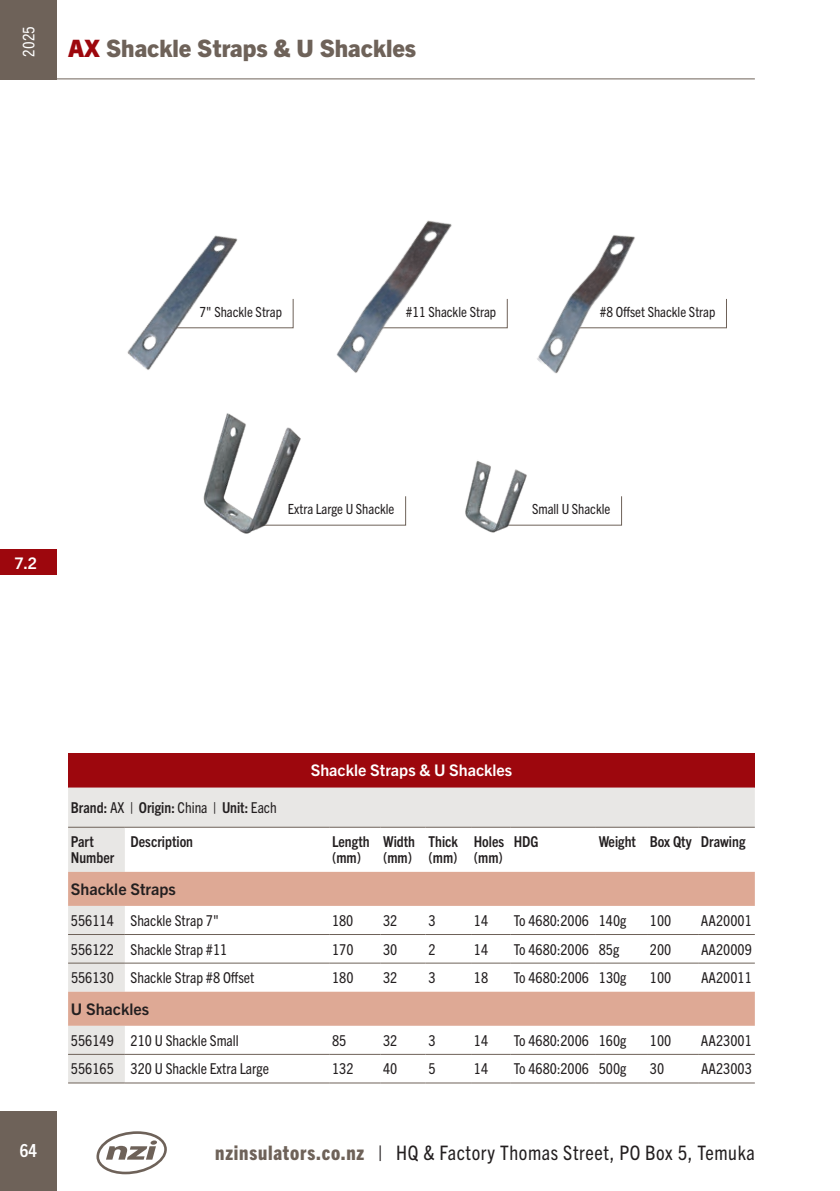
<style>
.page{position:relative;width:840px;height:1191px;background:#fff}
.page>*{position:absolute;margin:0;border:0;box-sizing:border-box;transform-origin:0 0}
.t1{font:800 24px "Trade Gothic Next LT Pro";color:#6e6259}
.t2{font:condensed 20px "Trade Gothic Next LT Pro";letter-spacing:.03em;color:#231f20}
.t3{font:700 condensed 18px "Trade Gothic Next LT Pro";color:#fff}
.t4{font:700 16px "Trade Gothic Next LT Pro";color:#fff}
.t5{font:700 16px "Trade Gothic Next LT Pro";color:#231f20}
.t6{font:condensed 16px "Trade Gothic Next LT Pro";color:#fff}
.t7{font:condensed 15px "Trade Gothic Next LT Pro";color:#231f20}
.t8{font:700 condensed 15px/16px "Trade Gothic Next LT Pro";color:#231f20}
.t9{font:condensed 14px "Trade Gothic Next LT Pro";color:#231f20}
.s1{color:#9d070d}
.s2{font-weight:400}
.s3{font-weight:800;color:#6e6259}
</style>
<div class="page">
<svg style="left:96px;top:1131px;width:71px;height:43px"></svg>
<div style="left:0;top:1111px;width:57px;height:80px;background:#6e6259"></div>
<div style="left:0;top:0;width:57px;height:79px;background:#6e6259"></div>
<hr style="left:57px;top:79px;width:697px;height:1px;background:#6e6259">
<div style="left:68px;top:753px;width:686px;height:34px;background:#9d070d"></div>
<svg style="left:68px;top:787px;width:686px;height:295px"></svg>
<svg style="left:68px;top:872px;width:686px;height:153px"></svg>
<hr style="left:68px;top:827px;width:57px;height:1px;background:#6e6259">
<hr style="left:125px;top:827px;width:204px;height:1px;background:#6e6259">
<hr style="left:329px;top:827px;width:51px;height:1px;background:#6e6259">
<hr style="left:380px;top:827px;width:45px;height:1px;background:#6e6259">
<hr style="left:425px;top:827px;width:46px;height:1px;background:#6e6259">
<hr style="left:471px;top:827px;width:39px;height:1px;background:#6e6259">
<hr style="left:510px;top:827px;width:85px;height:1px;background:#6e6259">
<hr style="left:595px;top:827px;width:51px;height:1px;background:#6e6259">
<hr style="left:646px;top:827px;width:51px;height:1px;background:#6e6259">
<hr style="left:697px;top:827px;width:57px;height:1px;background:#6e6259">
<hr style="left:68px;top:934px;width:57px;height:1px;background:#6e6259">
<hr style="left:125px;top:934px;width:204px;height:1px;background:#6e6259">
<hr style="left:329px;top:934px;width:51px;height:1px;background:#6e6259">
<hr style="left:380px;top:934px;width:45px;height:1px;background:#6e6259">
<hr style="left:425px;top:934px;width:46px;height:1px;background:#6e6259">
<hr style="left:471px;top:934px;width:39px;height:1px;background:#6e6259">
<hr style="left:510px;top:934px;width:85px;height:1px;background:#6e6259">
<hr style="left:595px;top:934px;width:51px;height:1px;background:#6e6259">
<hr style="left:646px;top:934px;width:51px;height:1px;background:#6e6259">
<hr style="left:697px;top:934px;width:57px;height:1px;background:#6e6259">
<hr style="left:68px;top:962px;width:57px;height:1px;background:#6e6259">
<hr style="left:125px;top:962px;width:204px;height:1px;background:#6e6259">
<hr style="left:329px;top:962px;width:51px;height:1px;background:#6e6259">
<hr style="left:380px;top:962px;width:45px;height:1px;background:#6e6259">
<hr style="left:425px;top:962px;width:46px;height:1px;background:#6e6259">
<hr style="left:471px;top:962px;width:39px;height:1px;background:#6e6259">
<hr style="left:510px;top:962px;width:85px;height:1px;background:#6e6259">
<hr style="left:595px;top:962px;width:51px;height:1px;background:#6e6259">
<hr style="left:646px;top:962px;width:51px;height:1px;background:#6e6259">
<hr style="left:697px;top:962px;width:57px;height:1px;background:#6e6259">
<hr style="left:68px;top:1054px;width:57px;height:1px;background:#6e6259">
<hr style="left:125px;top:1054px;width:204px;height:1px;background:#6e6259">
<hr style="left:329px;top:1054px;width:51px;height:1px;background:#6e6259">
<hr style="left:380px;top:1054px;width:45px;height:1px;background:#6e6259">
<hr style="left:425px;top:1054px;width:46px;height:1px;background:#6e6259">
<hr style="left:471px;top:1054px;width:39px;height:1px;background:#6e6259">
<hr style="left:510px;top:1054px;width:85px;height:1px;background:#6e6259">
<hr style="left:595px;top:1054px;width:51px;height:1px;background:#6e6259">
<hr style="left:646px;top:1054px;width:51px;height:1px;background:#6e6259">
<hr style="left:697px;top:1054px;width:57px;height:1px;background:#6e6259">
<hr style="left:68px;top:1082px;width:57px;height:1px;background:#6e6259">
<hr style="left:125px;top:1082px;width:204px;height:1px;background:#6e6259">
<hr style="left:329px;top:1082px;width:51px;height:1px;background:#6e6259">
<hr style="left:380px;top:1082px;width:45px;height:1px;background:#6e6259">
<hr style="left:425px;top:1082px;width:46px;height:1px;background:#6e6259">
<hr style="left:471px;top:1082px;width:39px;height:1px;background:#6e6259">
<hr style="left:510px;top:1082px;width:85px;height:1px;background:#6e6259">
<hr style="left:595px;top:1082px;width:51px;height:1px;background:#6e6259">
<hr style="left:646px;top:1082px;width:51px;height:1px;background:#6e6259">
<hr style="left:697px;top:1082px;width:57px;height:1px;background:#6e6259">
<svg style="left:273px;top:299px;width:20px;height:29px"></svg>
<svg style="left:482px;top:299px;width:25px;height:29px"></svg>
<svg style="left:667px;top:327px;width:59px;height:1px"></svg>
<img style="left:336px;top:220px;width:146px;height:153px">
<img style="left:537px;top:235px;width:130px;height:139px">
<img style="left:127px;top:235px;width:146px;height:135px">
<svg style="left:527px;top:524px;width:94px;height:1px"></svg>
<svg style="left:302px;top:496px;width:104px;height:29px"></svg>
<img style="left:203px;top:413px;width:99px;height:121px">
<img style="left:465px;top:460px;width:62px;height:73px">
<div style="left:0;top:549px;width:57px;height:26px;background:#9d070d"></div>
<p class="t6" style="left:18px;top:57px;width:32px;rotate:-90deg">2025</p>
<h1 class="t1" style="left:68px;top:31px;width:349px"><span class="s1">AX</span> Shackle Straps &amp; U Shackles</h1>
<p class="t4" style="left:14px;top:551px;width:24px">7.2</p>
<p class="t9" style="left:199px;top:302px;width:84px">7" Shackle Strap</p>
<p class="t9" style="left:405px;top:302px;width:92px">#11 Shackle Strap</p>
<p class="t9" style="left:599px;top:302px;width:117px">#8 Offset Shackle Strap</p>
<p class="t9" style="left:288px;top:499px;width:108px">Extra Large U Shackle</p>
<p class="t9" style="left:531px;top:499px;width:80px">Small U Shackle</p>
<p class="t3" style="left:20px;top:1137px;width:19px">64</p>
<p class="t4" style="left:310px;top:759px;width:203px">Shackle Straps &amp; U Shackles</p>
<p class="t8" style="left:71px;top:799px;width:207px">Brand: <span class="s2">AX |</span> Origin: <span class="s2">China |</span> Unit: <span class="s2">Each</span></p>
<p class="t8" style="left:71px;top:833px;width:45px">Part<br>Number</p>
<p class="t8" style="left:130px;top:833px;width:64px">Description</p>
<p class="t8" style="left:332px;top:833px;width:39px">Length (mm)</p>
<p class="t8" style="left:383px;top:833px;width:33px">Width (mm)</p>
<p class="t8" style="left:428px;top:833px;width:31px">Thick (mm)</p>
<p class="t8" style="left:473px;top:833px;width:32px">Holes (mm)</p>
<p class="t8" style="left:513px;top:833px;width:26px">HDG</p>
<p class="t8" style="left:598px;top:833px;width:148px">Weight Box Qty Drawing</p>
<p class="t5" style="left:71px;top:878px;width:106px">Shackle Straps</p>
<p class="t7" style="left:71px;top:910px;width:149px">556114 Shackle Strap 7"</p>
<p class="t7" style="left:332px;top:910px;width:23px">180</p>
<p class="t7" style="left:383px;top:910px;width:16px">32</p>
<p class="t7" style="left:428px;top:910px;width:9px">3</p>
<p class="t7" style="left:473px;top:910px;width:16px">14</p>
<p class="t7" style="left:513px;top:910px;width:114px">To 4680:2006 140g</p>
<p class="t7" style="left:649px;top:910px;width:23px">100</p>
<p class="t7" style="left:700px;top:910px;width:52px">AA20001</p>
<p class="t7" style="left:71px;top:939px;width:158px">556122 Shackle Strap #11</p>
<p class="t7" style="left:332px;top:939px;width:23px">170</p>
<p class="t7" style="left:383px;top:939px;width:16px">30</p>
<p class="t7" style="left:428px;top:939px;width:9px">2</p>
<p class="t7" style="left:473px;top:939px;width:16px">14</p>
<p class="t7" style="left:513px;top:939px;width:107px">To 4680:2006 85g</p>
<p class="t7" style="left:649px;top:939px;width:23px">200</p>
<p class="t7" style="left:700px;top:939px;width:52px">AA20009</p>
<p class="t7" style="left:71px;top:967px;width:185px">556130 Shackle Strap #8 Offset</p>
<p class="t7" style="left:332px;top:967px;width:23px">180</p>
<p class="t7" style="left:383px;top:967px;width:16px">32</p>
<p class="t7" style="left:428px;top:967px;width:9px">3</p>
<p class="t7" style="left:473px;top:967px;width:16px">18</p>
<p class="t7" style="left:513px;top:967px;width:114px">To 4680:2006 130g</p>
<p class="t7" style="left:649px;top:967px;width:23px">100</p>
<p class="t7" style="left:700px;top:967px;width:52px">AA20011</p>
<p class="t5" style="left:71px;top:998px;width:80px">U Shackles</p>
<p class="t7" style="left:71px;top:1030px;width:169px">556149 210 U Shackle Small</p>
<p class="t7" style="left:332px;top:1030px;width:16px">85</p>
<p class="t7" style="left:383px;top:1030px;width:16px">32</p>
<p class="t7" style="left:428px;top:1030px;width:9px">3</p>
<p class="t7" style="left:473px;top:1030px;width:16px">14</p>
<p class="t7" style="left:513px;top:1030px;width:114px">To 4680:2006 160g</p>
<p class="t7" style="left:649px;top:1030px;width:23px">100</p>
<p class="t7" style="left:700px;top:1030px;width:52px">AA23001</p>
<p class="t7" style="left:71px;top:1058px;width:199px">556165 320 U Shackle Extra Large</p>
<p class="t7" style="left:332px;top:1058px;width:23px">132</p>
<p class="t7" style="left:383px;top:1058px;width:16px">40</p>
<p class="t7" style="left:428px;top:1058px;width:9px">5</p>
<p class="t7" style="left:473px;top:1058px;width:16px">14</p>
<p class="t7" style="left:513px;top:1058px;width:114px">To 4680:2006 500g</p>
<p class="t7" style="left:649px;top:1058px;width:16px">30</p>
<p class="t7" style="left:700px;top:1058px;width:52px">AA23003</p>
<h2 class="t2" style="left:215px;top:1138px;width:541px"><span class="s3">nzinsulators.co.nz</span> | HQ &amp; Factory Thomas Street, PO Box 5, Temuka</h2>
</div>
